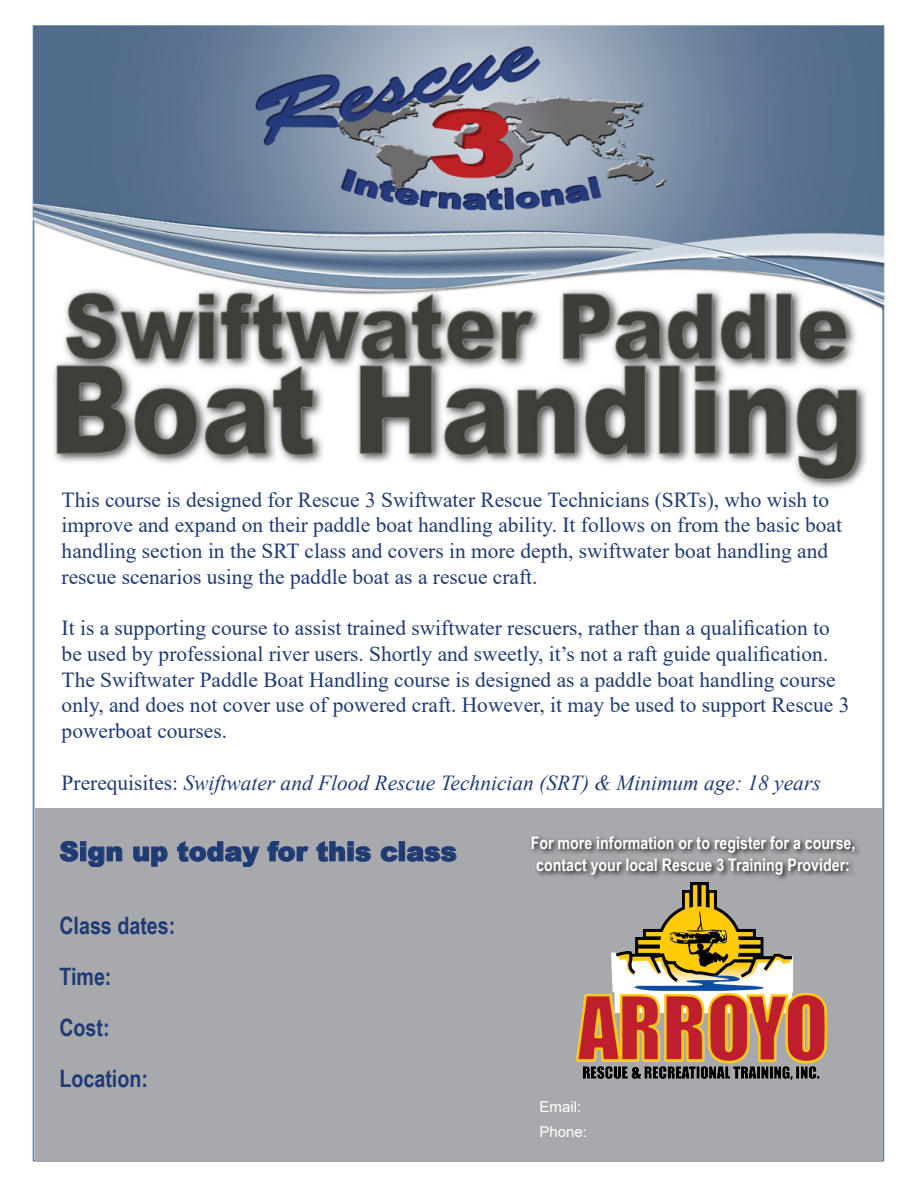
<style>
.page{position:relative;width:918px;height:1188px;background:#fff}
.page>*{position:absolute;margin:0;border:0;box-sizing:border-box;transform-origin:0 0}
.Course_Name{font:900 26.85px "Arial";color:#1f3b73}
.t1{font:700 24px "Arial Narrow";color:#203a75}
.t2{font:21.45px/25.7px "Times New Roman";color:#1f3b73}
.t3{font:italic 21.45px "Times New Roman";color:#203a75}
.t4{font:700 17.4px/22px "Arial Narrow";color:#fff;text-align:center}
.t5{font:15px/25.5px "Arial";color:#fff}
.s1{font-style:normal;color:#1f3b73}
</style>
<div class="page">
<img style="left:30px;top:25px;width:855px;height:1137px">
<div style="left:35px;top:808px;width:847px;height:354px;background:#a8a9ad"></div>
<svg style="left:60px;top:841px;width:63px;height:26px"></svg>
<svg style="left:133px;top:846px;width:35px;height:21px"></svg>
<svg style="left:177px;top:841px;width:83px;height:26px"></svg>
<svg style="left:267px;top:841px;width:42px;height:21px"></svg>
<svg style="left:316px;top:841px;width:55px;height:21px"></svg>
<svg style="left:381px;top:846px;width:17px;height:16px"></svg>
<div style="left:399px;top:842px;width:6px;height:19px;border:1px solid #1f3b73"></div>
<svg style="left:407px;top:846px;width:50px;height:16px"></svg>
<img style="left:576px;top:883px;width:250px;height:196px">
<svg style="left:531px;top:836px;width:329px;height:43px"></svg>
<p class="t2" style="left:62px;top:486px;width:782px">This course is designed for Rescue 3 Swiftwater Rescue Technicians (SRTs), who wish to improve and expand on their paddle boat handling ability. It follows on from the basic boat handling section in the SRT class and covers in more depth, swiftwater boat handling and rescue scenarios using the paddle boat as a rescue craft.</p>
<p class="t2" style="left:62px;top:615px;width:789px">It is a supporting course to assist trained swiftwater rescuers, rather than a qualification to be used by professional river users. Shortly and sweetly, it’s not a raft guide qualification.<br>The Swiftwater Paddle Boat Handling course is designed as a paddle boat handling course only, and does not cover use of powered craft. However, it may be used to support Rescue 3 powerboat courses.</p>
<p class="t3" style="left:62px;top:768px;width:761px"><span class="s1">Prerequisites:</span> Swiftwater and Flood Rescue Technician (SRT) &amp; Minimum age: 18 years</p>
<p class="Course_Name" style="left:59px;top:832px;width:399px">Sign up today for this class</p>
<p class="t1" style="left:59px;top:907px;width:117px">Class dates:</p>
<p class="t1" style="left:59px;top:958px;width:54px">Time:</p>
<p class="t1" style="left:59px;top:1009px;width:52px">Cost:</p>
<p class="t1" style="left:59px;top:1060px;width:90px">Location:</p>
<p class="t4" style="left:531px;top:831px;width:326px">For more information or to register for a course, contact your local Rescue 3 Training Provider:</p>
<p class="t5" style="left:540px;top:1094px;width:49px">Email:<br>Phone:</p>
</div>
